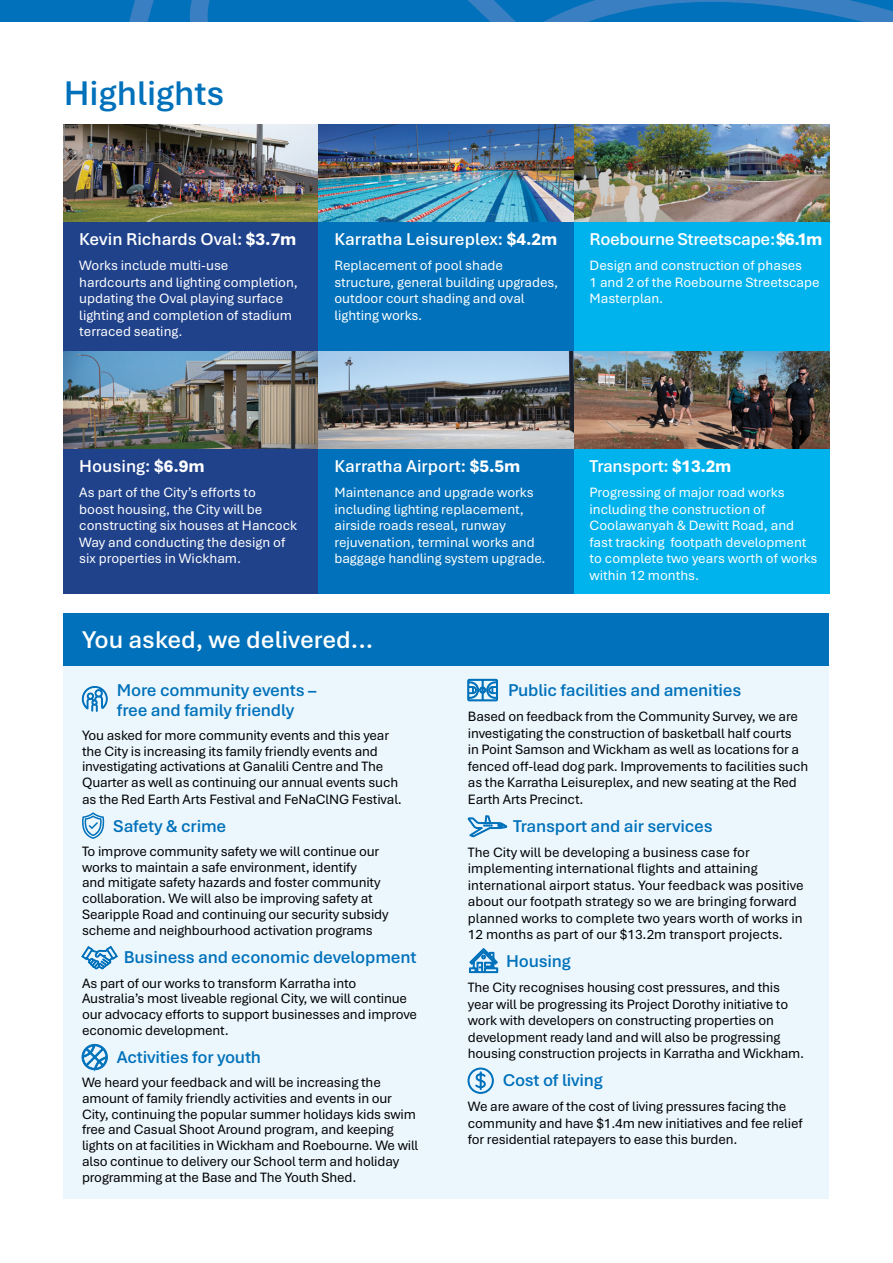
<style>
.page{position:relative;width:893px;height:1263px;background:#fff}
.page>*{position:absolute;margin:0;border:0;box-sizing:border-box;transform-origin:0 0}
.t1{font:600 36px "Aptos";color:#0071ba}
.t2{font:600 25.5px "Aptos";color:#fff}
.t3{font:600 18px/19.5px "Aptos";letter-spacing:-.01em;color:#0071ba}
.t4{font:600 18px "Aptos";letter-spacing:-.005em;color:#fff}
.t5{font:14.25px/16.5px "Aptos";letter-spacing:-.01em;color:#000}
.t6{font:14.25px/16.5px "Aptos";color:#fff}
.s1{font-weight:800}
</style>
<div class="page">
<div style="left:64px;top:613px;width:765px;height:586px;background:#ebf6fd"></div>
<div style="left:64px;top:613px;width:765px;height:52px;background:#0071ba"></div>
<svg style="left:0;top:0;width:893px;height:21px;background:#0d74bb"></svg>
<div style="left:64px;top:125px;width:255px;height:227px;background:#20428b"></div>
<div style="left:319px;top:125px;width:255px;height:227px;background:#0071ba"></div>
<div style="left:574px;top:125px;width:255px;height:227px;background:#00b3ed"></div>
<div style="left:64px;top:352px;width:255px;height:241px;background:#20428b"></div>
<div style="left:319px;top:352px;width:255px;height:241px;background:#0071ba"></div>
<div style="left:574px;top:352px;width:255px;height:241px;background:#00b3ed"></div>
<img style="left:64px;top:125px;width:765px;height:96px">
<img style="left:64px;top:352px;width:765px;height:96px">
<svg style="left:467px;top:679px;width:31px;height:22px"></svg>
<svg style="left:467px;top:1067px;width:27px;height:27px"></svg>
<svg style="left:82px;top:1043px;width:26px;height:29px"></svg>
<svg style="left:82px;top:812px;width:23px;height:27px"></svg>
<svg style="left:468px;top:815px;width:39px;height:22px"></svg>
<svg style="left:81px;top:945px;width:37px;height:25px"></svg>
<svg style="left:82px;top:686px;width:25px;height:26px"></svg>
<svg style="left:469px;top:948px;width:29px;height:25px"></svg>
<h1 class="t1" style="left:64px;top:69px;width:162px">Highlights</h1>
<p class="t4" style="left:79px;top:227px;width:219px">Kevin Richards Oval: <span class="s1">$3.7m</span></p>
<p class="t6" style="left:79px;top:256px;width:220px">Works include multi-use hardcourts and lighting completion, updating the Oval playing surface lighting and completion of stadium terraced seating.</p>
<p class="t4" style="left:334px;top:227px;width:225px">Karratha Leisureplex: <span class="s1">$4.2m</span></p>
<p class="t6" style="left:334px;top:256px;width:225px">Replacement of pool shade structure, general building upgrades, outdoor court shading and oval lighting works.</p>
<p class="t4" style="left:590px;top:227px;width:234px">Roebourne Streetscape: <span class="s1">$6.1m</span></p>
<p class="t6" style="left:590px;top:256px;width:232px">Design and construction of phases<br>1 and 2 of the Roebourne Streetscape<br>Masterplan.</p>
<p class="t4" style="left:79px;top:454px;width:127px">Housing: <span class="s1">$6.9m</span></p>
<p class="t6" style="left:79px;top:483px;width:219px">As part of the City’s efforts to<br>boost housing, the City will be constructing six houses at Hancock<br>Way and conducting the design of six properties in Wickham.</p>
<p class="t4" style="left:334px;top:454px;width:187px">Karratha Airport: <span class="s1">$5.5m</span></p>
<p class="t6" style="left:334px;top:483px;width:213px">Maintenance and upgrade works including lighting replacement, airside roads reseal, runway rejuvenation, terminal works and baggage handling system upgrade.</p>
<h2 class="t2" style="left:82px;top:622px;width:293px">You asked, we delivered...</h2>
<p class="t4" style="left:590px;top:454px;width:143px">Transport: <span class="s1">$13.2m</span></p>
<p class="t6" style="left:590px;top:483px;width:229px">Progressing of major road works including the construction of<br>Coolawanyah &amp; Dewitt Road, and fast tracking footpath development to complete two years worth of works within 12 months.</p>
<p class="t3" style="left:117px;top:680px;width:201px">More community events – free and family friendly</p>
<p class="t5" style="left:82px;top:727px;width:321px;line-height:15.9px">You asked for more community events and this year the City is increasing its family friendly events and investigating activations at Ganalili Centre and The Quarter as well as continuing our annual events such as the Red Earth Arts Festival and FeNaClNG Festival.</p>
<p class="t3" style="left:113px;top:815px;width:115px">Safety &amp; crime</p>
<p class="t5" style="left:82px;top:843px;width:308px;line-height:15.9px">To improve community safety we will continue our works to maintain a safe environment, identify<br>and mitigate safety hazards and foster community collaboration. We will also be improving safety at Searipple Road and continuing our security subsidy scheme and neighbourhood activation programs</p>
<p class="t3" style="left:124px;top:947px;width:294px">Business and economic development</p>
<p class="t5" style="left:82px;top:974px;width:337px;line-height:15.8px">As part of our works to transform Karratha into Australia’s most liveable regional City, we will continue our advocacy efforts to support businesses and improve economic development.</p>
<p class="t3" style="left:117px;top:1046px;width:146px">Activities for youth</p>
<p class="t5" style="left:82px;top:1074px;width:338px;line-height:15.8px">We heard your feedback and will be increasing the amount of family friendly activities and events in our City, continuing the popular summer holidays kids swim free and Casual Shoot Around program, and keeping lights on at facilities in Wickham and Roebourne. We will also continue to delivery our School term and holiday programming at the Base and The Youth Shed.</p>
<p class="t3" style="left:508px;top:680px;width:235px">Public facilities and amenities</p>
<p class="t5" style="left:468px;top:707px;width:342px">Based on feedback from the Community Survey, we are investigating the construction of basketball half courts<br>in Point Samson and Wickham as well as locations for a fenced off-lead dog park. Improvements to facilities such as the Karratha Leisureplex, and new seating at the Red Earth Arts Precinct.</p>
<p class="t3" style="left:513px;top:815px;width:201px">Transport and air services</p>
<p class="t5" style="left:468px;top:843px;width:337px">The City will be developing a business case for implementing international flights and attaining international airport status. Your feedback was positive about our footpath strategy so we are bringing forward planned works to complete two years worth of works in 12 months as part of our $13.2m transport projects.</p>
<p class="t3" style="left:506px;top:951px;width:66px">Housing</p>
<p class="t5" style="left:468px;top:979px;width:338px">The City recognises housing cost pressures, and this year will be progressing its Project Dorothy initiative to work with developers on constructing properties on development ready land and will also be progressing housing construction projects in Karratha and Wickham.</p>
<p class="t3" style="left:503px;top:1070px;width:102px">Cost of living</p>
<p class="t5" style="left:468px;top:1098px;width:336px">We are aware of the cost of living pressures facing the community and have $1.4m new initiatives and fee relief for residential ratepayers to ease this burden.</p>
</div>
